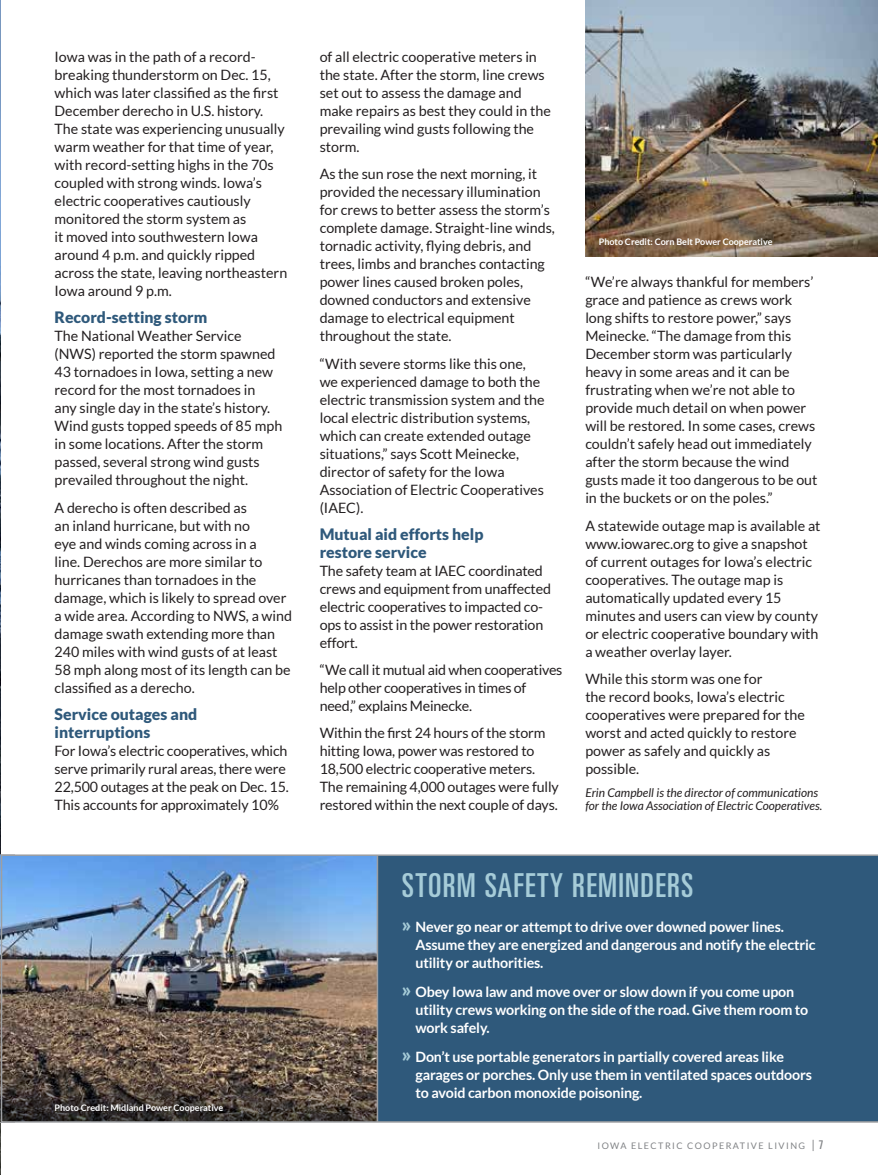
<style>
.page{position:relative;width:878px;height:1175px;background:#fff}
.page>*{position:absolute;margin:0;border:0;box-sizing:border-box;transform-origin:0 0}
.t1{font:ultra-condensed 33px "Univers";letter-spacing:.04em;color:#a6ccd8}
.t2{font:900 15.75px/18px "Lato";color:#2f597b}
.t3{font:14.25px/18px "Lato";color:#231f20}
.t4{font:700 14.25px/18px "Lato";letter-spacing:-.01em;color:#fff}
.t5{font:italic 12px/13.5px "Lato";color:#231f20}
.t6{font:700 9px "Lato";color:#fff}
.t7{font:9px "Lato";letter-spacing:.16em;color:#808285}
.s1{font-weight:800;font-size:20.25px;color:#a6ccd8}
.s2{font-size:12px}
.s3{font-family:"Univers";font-stretch:ultra-condensed;font-size:12px}
</style>
<div class="page">
<img style="left:0;top:303px;width:1px;height:871px">
<svg style="left:0;top:854px;width:1px;height:268px"></svg>
<hr style="left:0;top:0;width:1px;height:303px;background:#d1cdca">
<img style="left:585px;top:0;width:293px;height:256px">
<img style="left:1px;top:854px;width:877px;height:268px">
<p class="t3" style="left:55px;top:48px;width:234px">Iowa was in the path of a record&shy;breaking thunderstorm on Dec. 15, which was later classified as the first December derecho in U.S. history.<br>The state was experiencing unusually warm weather for that time of year, with record-setting highs in the 70s coupled with strong winds. Iowa’s electric cooperatives cautiously monitored the storm system as<br>it moved into southwestern Iowa around 4 p.m. and quickly ripped across the state, leaving northeastern Iowa around 9 p.m.</p>
<p class="t2" style="left:55px;top:308px;width:154px">Record-setting storm</p>
<p class="t3" style="left:55px;top:327px;width:229px">The National Weather Service (NWS) reported the storm spawned 43 tornadoes in Iowa, setting a new record for the most tornadoes in<br>any single day in the state’s history.<br>Wind gusts topped speeds of 85 mph in some locations. After the storm passed, several strong wind gusts prevailed throughout the night.</p>
<p class="t3" style="left:55px;top:498px;width:239px">A derecho is often described as<br>an inland hurricane, but with no<br>eye and winds coming across in a<br>line. Derechos are more similar to hurricanes than tornadoes in the damage, which is likely to spread over a wide area. According to NWS, a wind damage swath extending more than<br>240 miles with wind gusts of at least<br>58 mph along most of its length can be classified as a derecho.</p>
<p class="t2" style="left:55px;top:705px;width:144px">Service outages and interruptions</p>
<p class="t3" style="left:55px;top:741px;width:236px">For Iowa’s electric cooperatives, which serve primarily rural areas, there were 22,500 outages at the peak on Dec. 15.<br>This accounts for approximately 10%</p>
<p class="t6" style="left:55px;top:1102px;width:170px">Photo Credit: Midland Power Cooperative</p>
<p class="t3" style="left:320px;top:48px;width:233px">of all electric cooperative meters in the state. After the storm, line crews set out to assess the damage and make repairs as best they could in the prevailing wind gusts following the storm.</p>
<p class="t3" style="left:320px;top:165px;width:237px">As the sun rose the next morning, it provided the necessary illumination for crews to better assess the storm’s complete damage. Straight-line winds, tornadic activity, flying debris, and trees, limbs and branches contacting power lines caused broken poles, downed conductors and extensive damage to electrical equipment throughout the state.</p>
<p class="t3" style="left:320px;top:354px;width:226px">“With severe storms like this one, we experienced damage to both the electric transmission system and the local electric distribution systems, which can create extended outage situations,” says Scott Meinecke, director of safety for the Iowa<br>Association of Electric Cooperatives (IAEC).</p>
<p class="t2" style="left:320px;top:525px;width:165px">Mutual aid efforts help restore service</p>
<p class="t3" style="left:320px;top:561px;width:233px">The safety team at IAEC coordinated crews and equipment from unaffected electric cooperatives to impacted co&shy;ops to assist in the power restoration effort.</p>
<p class="t3" style="left:320px;top:661px;width:244px">“We call it mutual aid when cooperatives help other cooperatives in times of need,” explains Meinecke.</p>
<p class="t3" style="left:320px;top:724px;width:241px">Within the first 24 hours of the storm hitting Iowa, power was restored to 18,500 electric cooperative meters.<br>The remaining 4,000 outages were fully restored within the next couple of days.</p>
<p class="t6" style="left:598px;top:237px;width:175px">Photo Credit: Corn Belt Power Cooperative</p>
<p class="t3" style="left:585px;top:273px;width:234px">“We’re always thankful for members’ grace and patience as crews work long shifts to restore power,” says Meinecke. “The damage from this December storm was particularly heavy in some areas and it can be frustrating when we’re not able to provide much detail on when power will be restored. In some cases, crews couldn’t safely head out immediately after the storm because the wind gusts made it too dangerous to be out in the buckets or on the poles.”</p>
<p class="t3" style="left:585px;top:516px;width:237px">A statewide outage map is available at www.iowarec.org to give a snapshot of current outages for Iowa’s electric cooperatives. The outage map is automatically updated every 15 minutes and users can view by county or electric cooperative boundary with a weather overlay layer.</p>
<p class="t3" style="left:585px;top:669px;width:221px">While this storm was one for<br>the record books, Iowa’s electric cooperatives were prepared for the worst and acted quickly to restore power as safely and quickly as possible.</p>
<p class="t5" style="left:585px;top:786px;width:238px">Erin Campbell is the director of communications for the Iowa Association of Electric Cooperatives.</p>
<h1 class="t1" style="left:402px;top:867px;width:293px">STORM SAFETY REMINDERS</h1>
<p class="t4" style="left:415px;top:917px;width:401px;text-indent:-14px"><span class="s1">»</span> Never go near or attempt to drive over downed power lines.<br>Assume they are energized and dangerous and notify the electric utility or authorities.</p>
<p class="t4" style="left:415px;top:982px;width:394px;text-indent:-14px"><span class="s1">»</span> Obey Iowa law and move over or slow down if you come upon utility crews working on the side of the road. Give them room to work safely.</p>
<p class="t4" style="left:415px;top:1047px;width:398px;text-indent:-14px"><span class="s1">»</span> Don’t use portable generators in partially covered areas like garages or porches. Only use them in ventilated spaces outdoors to avoid carbon monoxide poisoning.</p>
<p class="t7" style="left:597px;top:1141px;width:227px">IOWA ELECTRIC COOPERATIVE LIVING <span class="s2">|</span> <span class="s3">7</span></p>
</div>
